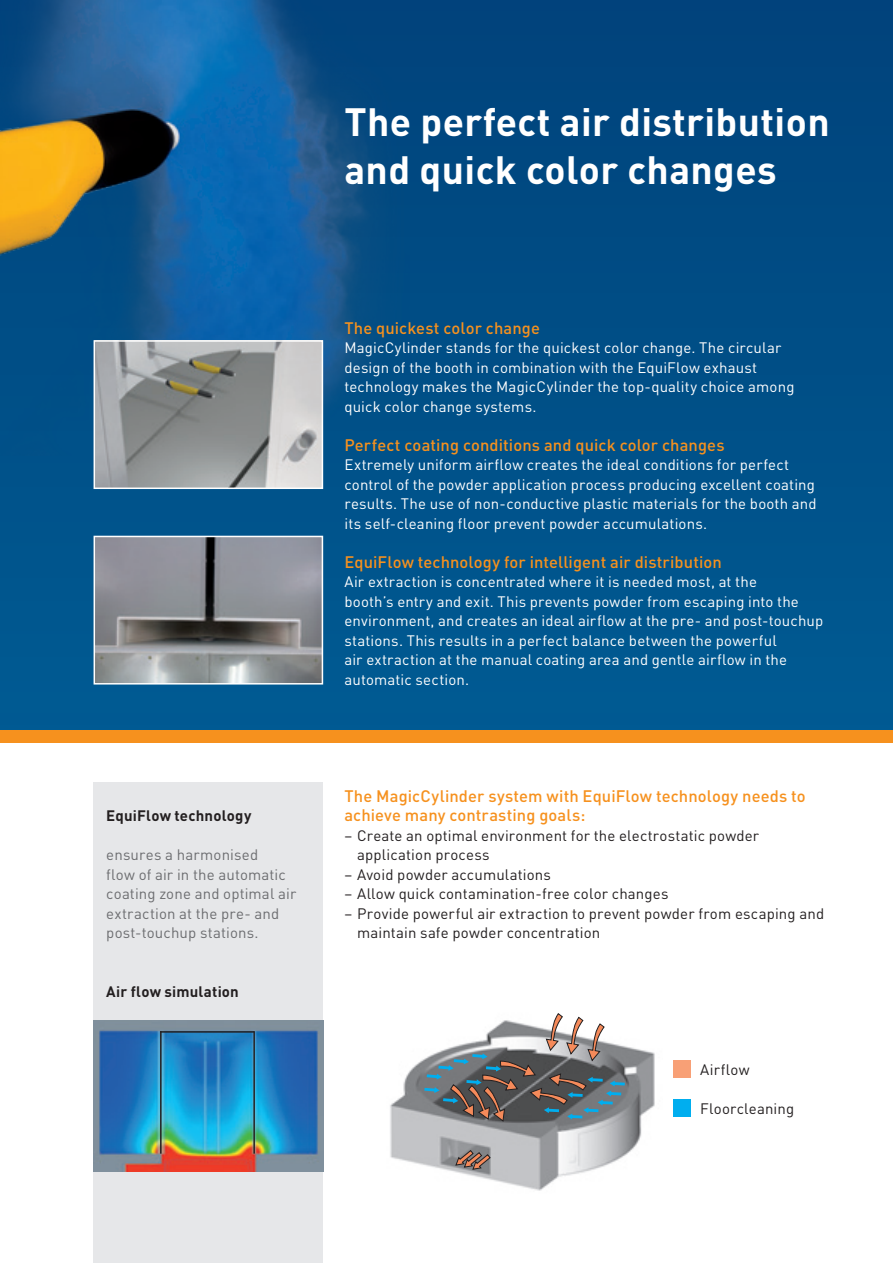
<style>
.page{position:relative;width:893px;height:1263px;background:#fff}
.page>*{position:absolute;margin:0;border:0;box-sizing:border-box;transform-origin:0 0}
.t1{font:700 39px/48px "DIN Pro";letter-spacing:.01em;color:#fff}
.t2{font:500 16.5px/19.5px "DIN Pro";letter-spacing:.005em;color:#f6911e}
.t3{font:15px/19.5px "DIN Pro";letter-spacing:.01em;color:#fff}
.t4{font:15px/19.5px "DIN Pro";letter-spacing:.01em;color:#231f20}
.t5{font:15px/19.5px "DIN Pro";letter-spacing:.01em;color:#6c6d70}
.t6{font:700 15px "DIN Pro";letter-spacing:.015em;color:#231f20}
</style>
<div class="page">
<div style="left:0;top:0;width:893px;height:737px;background:linear-gradient(to right,#025a92,#004e86)"></div>
<div style="left:880px;top:0;width:13px;height:737px;background:#004e86"></div>
<div style="left:0;top:730px;width:893px;height:13px;background:#f6911e"></div>
<img style="left:0;top:0;width:557px;height:456px">
<div style="left:94px;top:782px;width:229px;height:481px;background:#e6e7e9"></div>
<img style="left:97px;top:343px;width:223px;height:143px">
<div style="left:94px;top:340px;width:229px;height:149px;border:2px solid #fff"></div>
<img style="left:94px;top:1020px;width:229px;height:152px">
<hr style="left:160px;top:1032px;width:2px;height:121px;background:#231f20">
<hr style="left:253px;top:1032px;width:2px;height:121px;background:#231f20">
<hr style="left:161px;top:1031px;width:92px;height:2px;background:#231f20">
<img style="left:390px;top:1046px;width:265px;height:145px">
<svg style="left:456px;top:1150px;width:34px;height:19px"></svg>
<svg style="left:424px;top:1013px;width:201px;height:108px"></svg>
<img style="left:97px;top:539px;width:223px;height:142px">
<div style="left:94px;top:536px;width:229px;height:148px;border:2px solid #fff"></div>
<div style="left:673px;top:1100px;width:17px;height:17px;background:#00aeef"></div>
<div style="left:673px;top:1061px;width:17px;height:17px;background:#f8a076"></div>
<h1 class="t1" style="left:344px;top:93px;width:487px">The perfect air distribution and quick color changes</h1>
<p class="t6" style="left:106px;top:803px;width:147px">EquiFlow technology</p>
<p class="t5" style="left:106px;top:843px;width:191px">ensures a harmonised<br>flow of air in the automatic coating zone and optimal air extraction at the pre- and post-touchup stations.</p>
<p class="t6" style="left:106px;top:979px;width:134px">Air flow simulation</p>
<p class="t2" style="left:344px;top:316px;width:197px">The quickest color change</p>
<p class="t3" style="left:344px;top:336px;width:452px">MagicCylinder stands for the quickest color change. The circular design of the booth in combination with the EquiFlow exhaust technology makes the MagicCylinder the top-quality choice among quick color change systems.</p>
<p class="t2" style="left:344px;top:433px;width:382px">Perfect coating conditions and quick color changes</p>
<p class="t3" style="left:344px;top:453px;width:474px">Extremely uniform airflow creates the ideal conditions for perfect control of the powder application process producing excellent coating results. The use of non-conductive plastic materials for the booth and its self-cleaning floor prevent powder accumulations.</p>
<p class="t2" style="left:344px;top:550px;width:379px">EquiFlow technology for intelligent air distribution</p>
<p class="t3" style="left:344px;top:570px;width:480px">Air extraction is concentrated where it is needed most, at the<br>booth’s entry and exit. This prevents powder from escaping into the environment, and creates an ideal airflow at the pre- and post-touchup stations. This results in a perfect balance between the powerful<br>air extraction at the manual coating area and gentle airflow in the automatic section.</p>
<p class="t2" style="left:344px;top:784px;width:463px">The MagicCylinder system with EquiFlow technology needs to achieve many contrasting goals:</p>
<p class="t4" style="left:357px;top:824px;width:404px;text-indent:-13px">– Create an optimal environment for the electrostatic powder application process</p>
<p class="t4" style="left:344px;top:863px;width:208px">– Avoid powder accumulations</p>
<p class="t4" style="left:344px;top:882px;width:326px">– Allow quick contamination-free color changes</p>
<p class="t4" style="left:357px;top:902px;width:469px;text-indent:-13px">– Provide powerful air extraction to prevent powder from escaping and maintain safe powder concentration</p>
<p class="t4" style="left:700px;top:1058px;width:51px">Airflow</p>
<p class="t4" style="left:700px;top:1097px;width:95px">Floorcleaning</p>
</div>
